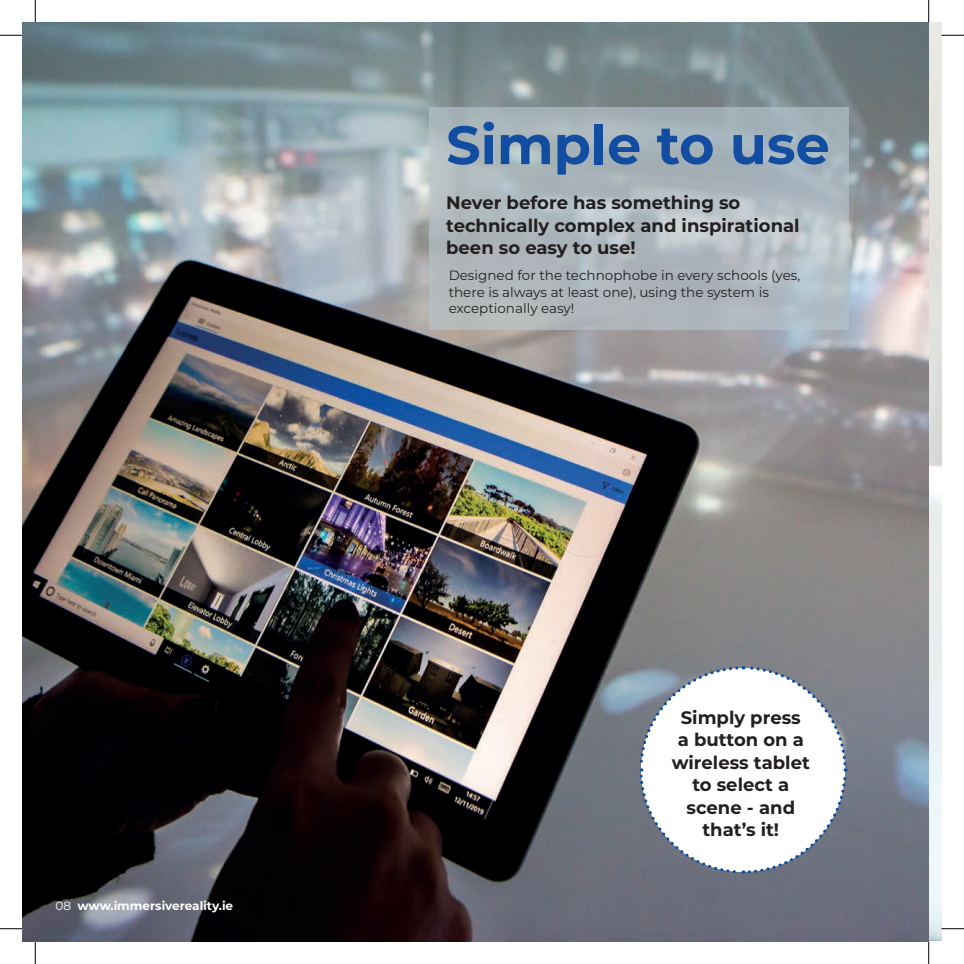
<style>
.page{position:relative;width:964px;height:964px;background:#fff}
.page>*{position:absolute;margin:0;border:0;box-sizing:border-box;transform-origin:0 0}
.t1{font:700 54px "Montserrat";color:#124da1}
.t2{font:700 18px/22.5px "Montserrat";color:#231f20}
.t3{font:13.5px/16.5px "Montserrat";color:#231f20}
.t4{font:700 12px "Montserrat";color:#fff}
.s1{font-weight:400}
</style>
<div class="page">
<img style="left:22px;top:22px;width:919px;height:919px">
<svg style="left:429px;top:108px;width:420px;height:222px;background:#aeb8be"></svg>
<svg style="left:637px;top:664px;width:211px;height:211px"></svg>
<svg style="left:0;top:35px;width:22px;height:1px"></svg>
<svg style="left:941px;top:35px;width:22px;height:1px"></svg>
<svg style="left:0;top:928px;width:22px;height:1px"></svg>
<svg style="left:941px;top:928px;width:22px;height:1px"></svg>
<svg style="left:35px;top:0;width:1px;height:22px"></svg>
<svg style="left:35px;top:941px;width:1px;height:22px"></svg>
<svg style="left:928px;top:0;width:1px;height:22px"></svg>
<svg style="left:928px;top:941px;width:1px;height:22px"></svg>
<p class="t4" style="left:56px;top:896px;width:179px"><span class="s1">08</span> www.immersivereality.ie</p>
<h1 class="t1" style="left:446px;top:106px;width:385px">Simple to use</h1>
<p class="t2" style="left:446px;top:191px;width:355px">Never before has something so technically complex and inspirational been so easy to use!</p>
<p class="t3" style="left:448px;top:267px;width:353px">Designed for the technophobe in every schools (yes, there is always at least one), using the system is exceptionally easy!</p>
<p class="t2" style="left:671px;top:705px;width:140px;text-align:center">Simply press<br>a button on a wireless tablet to select a scene - and that’s it!</p>
</div>
